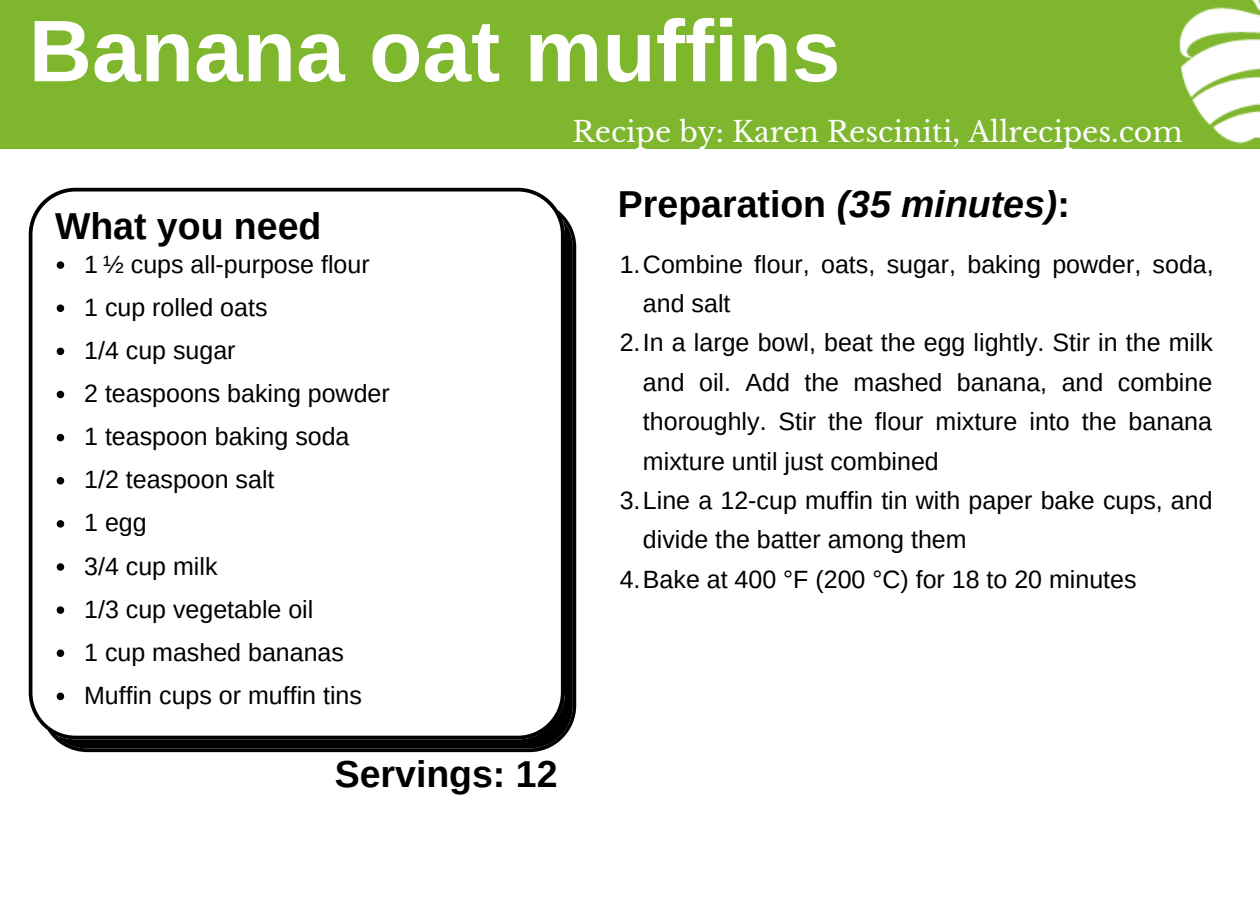
<style>
.page{position:relative;width:1260px;height:900px;background:#fff}
.page>*{position:absolute;margin:0;border:0;box-sizing:border-box;transform-origin:0 0}
.t1{font:700 87.5px "Arimo";color:#fff}
.t2{font:700 37.5px "Arimo";color:#000}
.t3{font:28.25px "Libre Baskerville";color:#fff}
.t4{font:25px/43px "Arimo";color:#000}
.s1{font-style:italic}
</style>
<div class="page">
<div style="left:0;top:0;width:1260px;height:148px;background:#7eb62d"></div>
<img style="left:1044px;top:0;width:216px;height:149px">
<svg style="left:29px;top:188px;width:547px;height:564px"></svg>
<svg style="left:57px;top:261px;width:7px;height:8px"></svg>
<svg style="left:57px;top:304px;width:7px;height:8px"></svg>
<svg style="left:57px;top:348px;width:7px;height:7px"></svg>
<svg style="left:57px;top:391px;width:7px;height:7px"></svg>
<svg style="left:57px;top:434px;width:7px;height:7px"></svg>
<svg style="left:57px;top:477px;width:7px;height:7px"></svg>
<svg style="left:57px;top:520px;width:7px;height:8px"></svg>
<svg style="left:57px;top:563px;width:7px;height:8px"></svg>
<svg style="left:57px;top:606px;width:7px;height:8px"></svg>
<svg style="left:57px;top:649px;width:7px;height:8px"></svg>
<svg style="left:57px;top:693px;width:7px;height:7px"></svg>
<h1 class="t1" style="left:29px;top:2px;width:813px">Banana oat muffins</h1>
<h2 class="t2" style="left:55px;top:205px;width:268px">What you need</h2>
<p class="t4" style="left:84px;top:242px;width:307px">1 ½ cups all-purpose flour<br>1 cup rolled oats<br>1/4 cup sugar<br>2 teaspoons baking powder<br>1 teaspoon baking soda<br>1/2 teaspoon salt<br>1 egg<br>3/4 cup milk<br>1/3 cup vegetable oil<br>1 cup mashed bananas<br>Muffin cups or muffin tins</p>
<p class="t3" style="left:573px;top:115px;width:612px">Recipe by: Karen Resciniti, Allrecipes.com</p>
<h2 class="t2" style="left:618px;top:183px;width:454px">Preparation <span class="s1">(35 minutes)</span>:</h2>
<p class="t4" style="left:620px;top:242px;width:596px">1.Combine flour, oats, sugar, baking powder, soda,</p>
<p class="t4" style="left:643px;top:282px;width:89px">and salt</p>
<p class="t4" style="left:620px;top:321px;width:595px">2.In a large bowl, beat the egg lightly. Stir in the milk</p>
<p class="t4" style="left:643px;top:361px;width:571px">and oil. Add the mashed banana, and combine</p>
<p class="t4" style="left:643px;top:400px;width:571px">thoroughly. Stir the flour mixture into the banana</p>
<p class="t4" style="left:643px;top:439px;width:297px">mixture until just combined</p>
<p class="t4" style="left:620px;top:479px;width:595px">3.Line a 12-cup muffin tin with paper bake cups, and</p>
<p class="t4" style="left:643px;top:518px;width:325px">divide the batter among them</p>
<p class="t4" style="left:620px;top:557px;width:518px">4.Bake at 400 °F (200 °C) for 18 to 20 minutes</p>
<h2 class="t2" style="left:335px;top:753px;width:224px">Servings: 12</h2>
</div>
